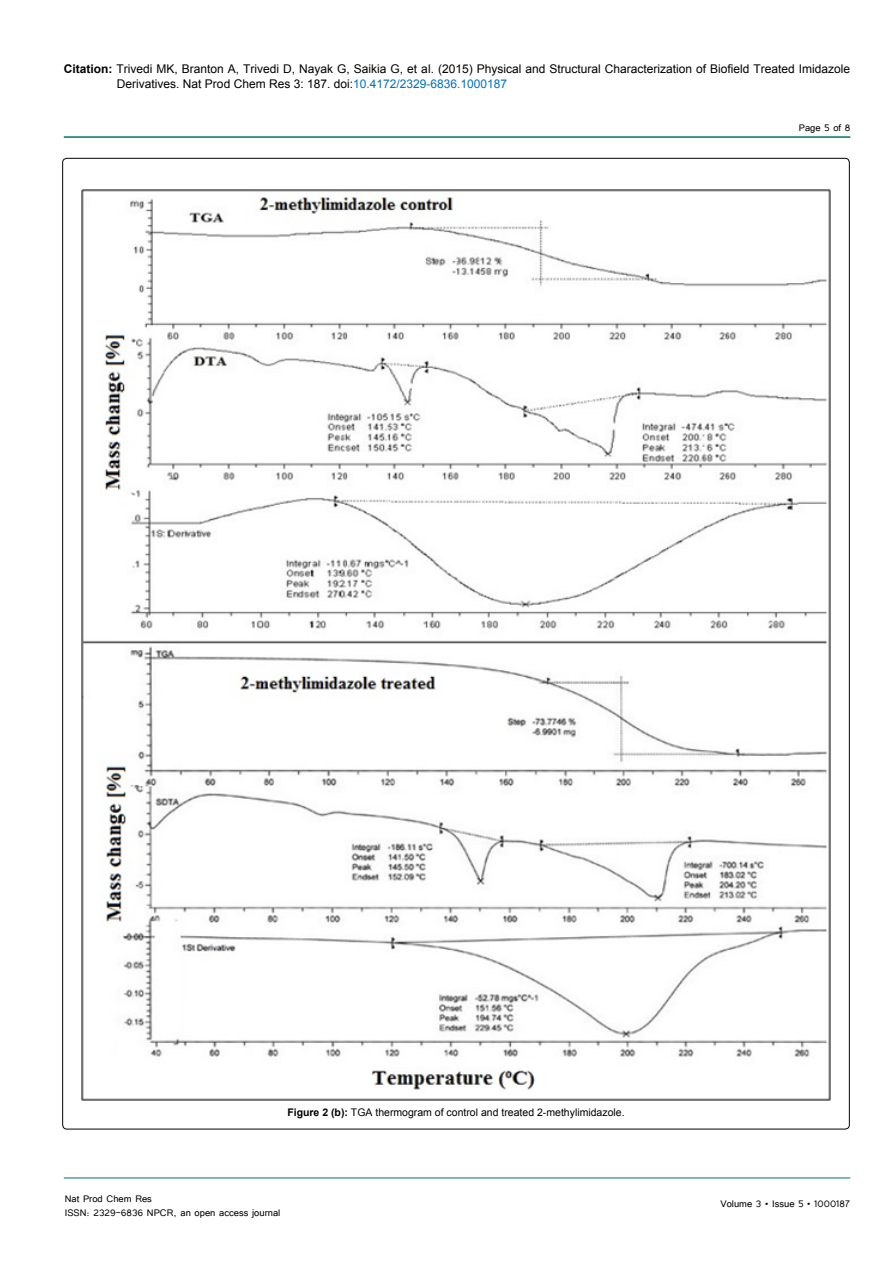
<style>
.page{position:relative;width:893px;height:1263px;background:#fff}
.page>*{position:absolute;margin:0;border:0;box-sizing:border-box;transform-origin:0 0}
.t1{font:12px/15px "Arial";color:#000}
.t2{font:12px/14.4px "Tunga";color:#000}
.t3{font:10.5px "Arial";color:#000}
.s1{font-weight:700}
.s2{color:#0072bc}
</style>
<div class="page">
<hr style="left:64px;top:1178px;width:786px;height:1px;background:#007071">
<hr style="left:64px;top:136px;width:786px;height:2px;background:#007071">
<img style="left:82px;top:190px;width:748px;height:910px">
<p class="t1" style="left:117px;top:61px;width:735px;text-indent:-53px"><span class="s1">Citation:</span> Trivedi MK, Branton A, Trivedi D, Nayak G, Saikia G, et al. (2015) Physical and Structural Characterization of Biofield Treated Imidazole<br>Derivatives. Nat Prod Chem Res 3: 187. doi:<span class="s2">10.4172/2329-6836.1000187</span></p>
<p class="t2" style="left:799px;top:119px;width:53px">Page 5 of 8</p>
<p class="t3" style="left:287px;top:1106px;width:339px"><span class="s1">Figure 2 (b):</span> TGA thermogram of control and treated 2-methylimidazole.</p>
<p class="t2" style="left:65px;top:1190px;width:217px">Nat Prod Chem Res<br>ISSN: 2329-6836 NPCR, an open access journal</p>
<p class="t2" style="left:720px;top:1196px;width:131px">Volume 3 • Issue 5 • 1000187</p>
</div>
